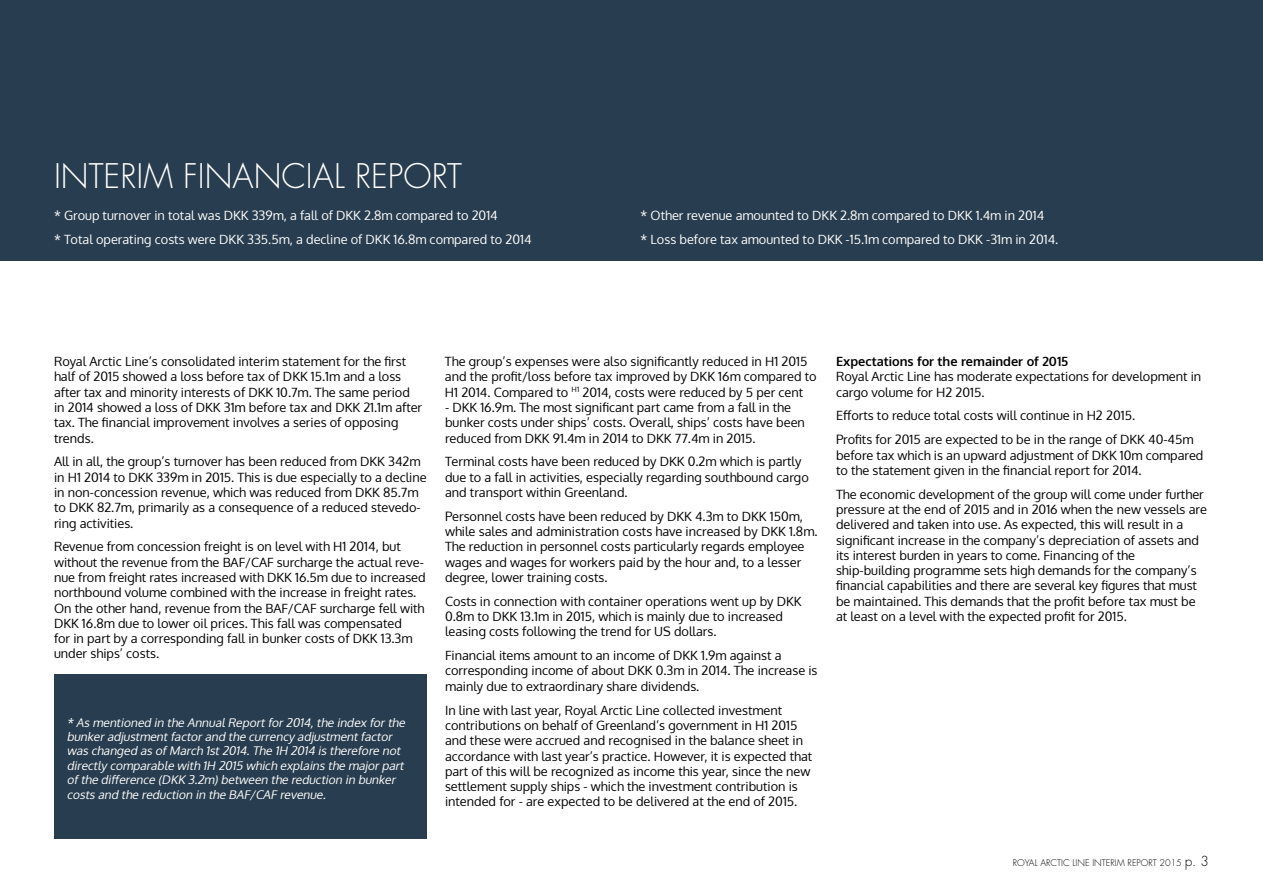
<style>
.page{position:relative;width:1263px;height:893px;background:#fff}
.page>*{position:absolute;margin:0;border:0;box-sizing:border-box;transform-origin:0 0}
.t1{font:300 33px "Futura Std";color:#fff}
.t2{font:12.75px/15.3px "Oxygen";color:#000}
.t3{font:12.75px/23.9px "Oxygen";color:#fff}
.t4{font:700 12.75px "Oxygen";color:#000}
.t5{font:italic 12px/14.4px "Oxygen";color:#fff}
.t6{font:300 9px "Futura Std";color:#000}
.s1{font-size:13.5px}
</style>
<div class="page">
<div style="left:0;top:0;width:1263px;height:261px;background:#283d4f"></div>
<div style="left:54px;top:674px;width:373px;height:165px;background:#283d4f"></div>
<h1 class="t1" style="left:54px;top:156px;width:409px">INTERIM FINANCIAL REPORT</h1>
<p class="t3" style="left:54px;top:203px;width:479px">* Group turnover in total was DKK 339m, a fall of DKK 2.8m compared to 2014<br>* Total operating costs were DKK 335.5m, a decline of DKK 16.8m compared to 2014</p>
<p class="t3" style="left:640px;top:203px;width:419px">* Other revenue amounted to DKK 2.8m compared to DKK 1.4m in 2014<br>* Loss before tax amounted to DKK -15.1m compared to DKK -31m in 2014.</p>
<p class="t2" style="left:54px;top:354px;width:370px">Royal Arctic Line’s consolidated interim statement for the first half of 2015 showed a loss before tax of DKK 15.1m and a loss after tax and minority interests of DKK 10.7m. The same period in 2014 showed a loss of DKK 31m before tax and DKK 21.1m after tax. The financial improvement involves a series of opposing trends.</p>
<p class="t2" style="left:54px;top:454px;width:374px">All in all, the group’s turnover has been reduced from DKK 342m in H1 2014 to DKK 339m in 2015. This is due especially to a decline in non-concession revenue, which was reduced from DKK 85.7m to DKK 82.7m, primarily as a consequence of a reduced stevedo&shy;ring activities.</p>
<p class="t2" style="left:54px;top:539px;width:373px">Revenue from concession freight is on level with H1 2014, but without the revenue from the BAF/CAF surcharge the actual reve&shy;nue from freight rates increased with DKK 16.5m due to increased northbound volume combined with the increase in freight rates.<br>On the other hand, revenue from the BAF/CAF surcharge fell with DKK 16.8m due to lower oil prices. This fall was compensated<br>for in part by a corresponding fall in bunker costs of DKK 13.3m under ships’ costs.</p>
<p class="t5" style="left:67px;top:715px;width:342px">* As mentioned in the AnnualReportfor2014,the index forthe bunkeradjustmentfactorand the currency adjustmentfactor was changed as ofMarch 1st2014.The 1H 2014 is therefore not directly comparable with 1H 2015 which explains the majorpart ofthe difference (DKK 3.2m)between the reduction in bunker costs and the reduction in the BAF/CAF revenue.</p>
<p class="t2" style="left:445px;top:354px;width:373px">The group’s expenses were also significantly reduced in H1 2015 and the profit/loss before tax improved by DKK 16m compared to<br>H1 2014. Compared to <sup>H1</sup> 2014, costs were reduced by 5 per cent</p>
<p class="t2" style="left:445px;top:400px;width:361px">- DKK 16.9m. The most significant part came from a fall in the bunker costs under ships’ costs. Overall, ships’ costs have been reduced from DKK 91.4m in 2014 to DKK 77.4m in 2015.</p>
<p class="t2" style="left:445px;top:454px;width:365px">Terminal costs have been reduced by DKK 0.2m which is partly due to a fall in activities, especially regarding southbound cargo and transport within Greenland.</p>
<p class="t2" style="left:445px;top:509px;width:374px">Personnel costs have been reduced by DKK 4.3m to DKK 150m, while sales and administration costs have increased by DKK 1.8m.<br>The reduction in personnel costs particularly regards employee wages and wages for workers paid by the hour and, to a lesser degree, lower training costs.</p>
<p class="t2" style="left:445px;top:594px;width:358px">Costs in connection with container operations went up by DKK<br>0.8m to DKK 13.1m in 2015, which is mainly due to increased leasing costs following the trend for US dollars.</p>
<p class="t2" style="left:445px;top:648px;width:374px">Financial items amount to an income of DKK 1.9m against a corresponding income of about DKK 0.3m in 2014. The increase is mainly due to extraordinary share dividends.</p>
<p class="t2" style="left:445px;top:702px;width:369px">In line with last year, Royal Arctic Line collected investment contributions on behalf of Greenland’s government in H1 2015 and these were accrued and recognised in the balance sheet in accordance with last year’s practice. However, it is expected that part of this will be recognized as income this year, since the new settlement supply ships - which the investment contribution is intended for - are expected to be delivered at the end of 2015.</p>
<p class="t4" style="left:836px;top:353px;width:234px">Expectations for the remainder of 2015</p>
<p class="t2" style="left:836px;top:369px;width:367px">Royal Arctic Line has moderate expectations for development in cargo volume for H2 2015.</p>
<p class="t2" style="left:836px;top:404px;width:359px;line-height:23.9px">Efforts to reduce total costs will continue in H2 2015.<br>Profits for 2015 are expected to be in the range of DKK 40-45m</p>
<p class="t2" style="left:836px;top:447px;width:369px">before tax which is an upward adjustment of DKK 10m compared to the statement given in the financial report for 2014.</p>
<p class="t2" style="left:836px;top:486px;width:372px">The economic development of the group will come under further pressure at the end of 2015 and in 2016 when the new vessels are delivered and taken into use. As expected, this will result in a significant increase in the company’s depreciation of assets and its interest burden in years to come. Financing of the ship-building programme sets high demands for the company’s financial capabilities and there are several key figures that must be maintained. This demands that the profit before tax must be at least on a level with the expected profit for 2015.</p>
<p class="t6" style="left:1013px;top:857px;width:198px">ROYAL ARCTIC LINE INTERIM REPORT 2015 <span class="s1">p. 3</span></p>
</div>
